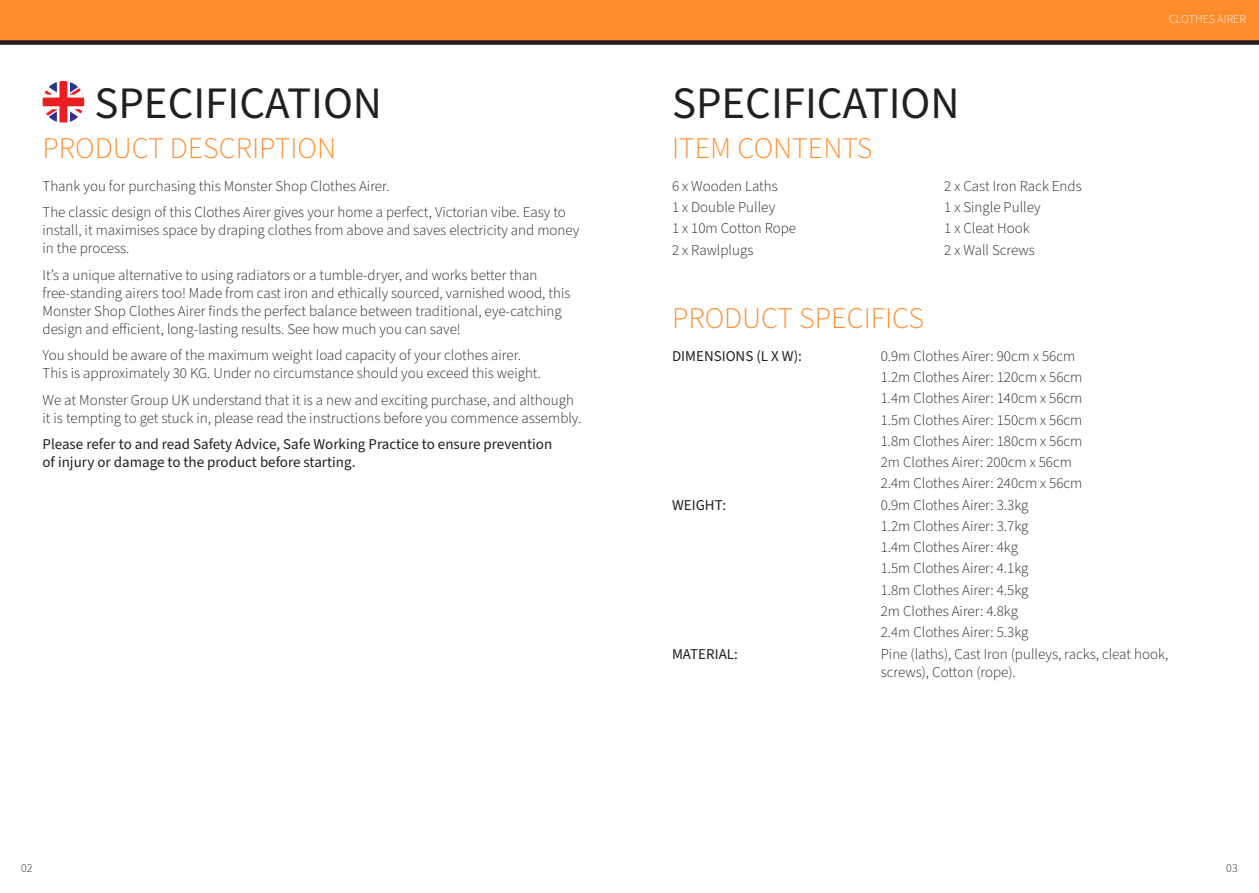
<style>
.page{position:relative;width:1259px;height:893px;background:#fff}
.page>*{position:absolute;margin:0;border:0;box-sizing:border-box;transform-origin:0 0}
.t1{font:45px "Source Sans Pro";color:#231f20}
.t2{font:300 30px "Source Sans Pro";color:#ff8c2b}
.Body_Copy_Jo{font:300 15px/18px "Source Sans Pro";color:#231f20}
.Body_Copy_Jo-2{font:15px/18px "Source Sans Pro";color:#231f20}
.t3{font:300 12px "Source Sans Pro";color:#fff}
.t4{font:300 12px "Source Sans Pro";color:#231f20}
</style>
<div class="page">
<div style="left:0;top:0;width:1259px;height:43px;background:#ff8c2b"></div>
<div style="left:0;top:40px;width:1259px;height:5px;background:#231f20"></div>
<svg style="left:43px;top:81px;width:41px;height:41px"></svg>
<p class="t1" style="left:94px;top:73px;width:289px">SPECIFICATION</p>
<p class="t2" style="left:43px;top:128px;width:295px">PRODUCT DESCRIPTION</p>
<p class="Body_Copy_Jo" style="left:43px;top:177px;width:348px">Thank you for purchasing this Monster Shop Clothes Airer.</p>
<p class="Body_Copy_Jo" style="left:43px;top:204px;width:538px">The classic design of this Clothes Airer gives your home a perfect, Victorian vibe. Easy to install, it maximises space by draping clothes from above and saves electricity and money in the process.</p>
<p class="Body_Copy_Jo" style="left:43px;top:266px;width:529px">It’s a unique alternative to using radiators or a tumble-dryer, and works better than free-standing airers too! Made from cast iron and ethically sourced, varnished wood, this Monster Shop Clothes Airer finds the perfect balance between traditional, eye-catching design and efficient, long-lasting results. See how much you can save!</p>
<p class="Body_Copy_Jo" style="left:43px;top:347px;width:500px">You should be aware of the maximum weight load capacity of your clothes airer.<br>This is approximately 30 KG. Under no circumstance should you exceed this weight.</p>
<p class="Body_Copy_Jo" style="left:43px;top:391px;width:540px">We at Monster Group UK understand that it is a new and exciting purchase, and although it is tempting to get stuck in, please read the instructions before you commence assembly.</p>
<p class="Body_Copy_Jo-2" style="left:43px;top:436px;width:511px">Please refer to and read Safety Advice, Safe Working Practice to ensure prevention of injury or damage to the product before starting.</p>
<p class="t1" style="left:672px;top:73px;width:289px">SPECIFICATION</p>
<p class="t2" style="left:672px;top:128px;width:202px">ITEM CONTENTS</p>
<p class="Body_Copy_Jo" style="left:672px;top:177px;width:107px">6 x Wooden Laths</p>
<p class="Body_Copy_Jo" style="left:944px;top:177px;width:139px">2 x Cast Iron Rack Ends</p>
<p class="Body_Copy_Jo" style="left:672px;top:199px;width:105px">1 x Double Pulley</p>
<p class="Body_Copy_Jo" style="left:944px;top:199px;width:98px">1 x Single Pulley</p>
<p class="Body_Copy_Jo" style="left:672px;top:220px;width:126px">1 x 10m Cotton Rope</p>
<p class="Body_Copy_Jo" style="left:944px;top:220px;width:87px">1 x Cleat Hook</p>
<p class="Body_Copy_Jo" style="left:672px;top:241px;width:83px">2 x Rawlplugs</p>
<p class="Body_Copy_Jo" style="left:944px;top:241px;width:92px">2 x Wall Screws</p>
<p class="t3" style="left:1169px;top:11px;width:78px">CLOTHES AIRER</p>
<p class="t2" style="left:672px;top:298px;width:254px">PRODUCT SPECIFICS</p>
<p class="Body_Copy_Jo-2" style="left:672px;top:347px;width:131px">DIMENSIONS (L X W):</p>
<p class="Body_Copy_Jo" style="left:880px;top:347px;width:196px">0.9m Clothes Airer: 90cm x 56cm</p>
<p class="Body_Copy_Jo" style="left:880px;top:369px;width:203px">1.2m Clothes Airer: 120cm x 56cm</p>
<p class="Body_Copy_Jo" style="left:880px;top:390px;width:203px">1.4m Clothes Airer: 140cm x 56cm</p>
<p class="Body_Copy_Jo" style="left:880px;top:411px;width:203px">1.5m Clothes Airer: 150cm x 56cm</p>
<p class="Body_Copy_Jo" style="left:880px;top:432px;width:203px">1.8m Clothes Airer: 180cm x 56cm</p>
<p class="Body_Copy_Jo" style="left:880px;top:454px;width:193px">2m Clothes Airer: 200cm x 56cm</p>
<p class="Body_Copy_Jo" style="left:880px;top:475px;width:203px">2.4m Clothes Airer: 240cm x 56cm</p>
<p class="Body_Copy_Jo-2" style="left:672px;top:496px;width:56px">WEIGHT:</p>
<p class="Body_Copy_Jo" style="left:880px;top:496px;width:149px">0.9m Clothes Airer: 3.3kg</p>
<p class="Body_Copy_Jo" style="left:880px;top:517px;width:149px">1.2m Clothes Airer: 3.7kg</p>
<p class="Body_Copy_Jo" style="left:880px;top:539px;width:139px">1.4m Clothes Airer: 4kg</p>
<p class="Body_Copy_Jo" style="left:880px;top:560px;width:149px">1.5m Clothes Airer: 4.1kg</p>
<p class="Body_Copy_Jo" style="left:880px;top:581px;width:149px">1.8m Clothes Airer: 4.5kg</p>
<p class="Body_Copy_Jo" style="left:880px;top:602px;width:139px">2m Clothes Airer: 4.8kg</p>
<p class="Body_Copy_Jo" style="left:880px;top:624px;width:149px">2.4m Clothes Airer: 5.3kg</p>
<p class="Body_Copy_Jo-2" style="left:672px;top:645px;width:67px">MATERIAL:</p>
<p class="Body_Copy_Jo" style="left:880px;top:645px;width:289px">Pine (laths), Cast Iron (pulleys, racks, cleat hook, screws), Cotton (rope).</p>
<p class="t4" style="left:21px;top:860px;width:13px">02</p>
<p class="t4" style="left:1226px;top:860px;width:13px">03</p>
</div>
